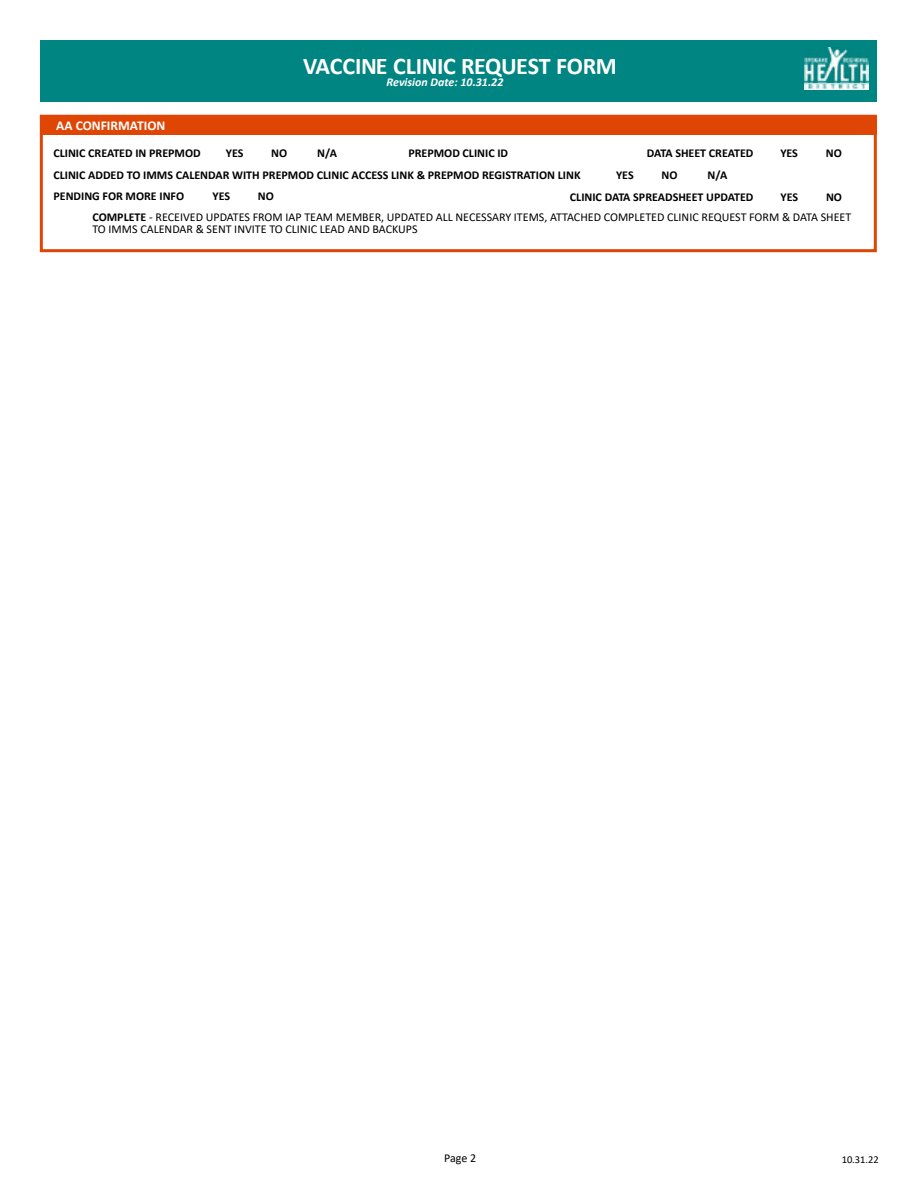
<style>
.page{position:relative;width:918px;height:1188px;background:#fff}
.page>*{position:absolute;margin:0;border:0;box-sizing:border-box;transform-origin:0 0}
.t1{font:700 24px "Calibri";letter-spacing:-.02em;color:#fff}
.t2{font:700 13.5px "Calibri";color:#fff}
.t3{font:12px/20.2px "Calibri";color:#000}
.t4{font:700 12px/21.9px "Calibri";color:#000}
.t5{font:italic 700 12px "Calibri";color:#fff}
.t6{font:10.5px "Calibri";color:#000}
.s1{font-weight:700}
</style>
<div class="page">
<div style="left:40px;top:40px;width:838px;height:62px;background:#008582"></div>
<img style="left:804px;top:48px;width:64px;height:42px">
<div style="left:41px;top:116px;width:836px;height:19px;background:#df4505"></div>
<div style="left:40px;top:115px;width:837px;height:137px;border:3px solid #df4505"></div>
<p class="t2" style="left:56px;top:116px;width:111px">AA CONFIRMATION</p>
<h1 class="t1" style="left:303px;top:49px;width:315px">VACCINE CLINIC REQUEST FORM</h1>
<p class="t5" style="left:387px;top:74px;width:118px">Revision Date: 10.31.22</p>
<p class="t4" style="left:226px;top:142px;width:19px">YES</p>
<p class="t4" style="left:271px;top:142px;width:18px">NO</p>
<p class="t4" style="left:317px;top:142px;width:21px">N/A</p>
<p class="t4" style="left:53px;top:142px;width:149px">CLINIC CREATED IN PREPMOD</p>
<p class="t4" style="left:53px;top:142px;width:529px;text-indent:355px">PREPMOD CLINIC ID<br>CLINIC ADDED TO IMMS CALENDAR WITH PREPMOD CLINIC ACCESS LINK &amp; PREPMOD REGISTRATION LINK</p>
<p class="t4" style="left:647px;top:142px;width:108px">DATA SHEET CREATED</p>
<p class="t4" style="left:53px;top:185px;width:132px">PENDING FOR MORE INFO</p>
<p class="t4" style="left:780px;top:142px;width:19px">YES</p>
<p class="t4" style="left:826px;top:142px;width:18px">NO</p>
<p class="t4" style="left:616px;top:164px;width:19px">YES</p>
<p class="t4" style="left:662px;top:164px;width:18px">NO</p>
<p class="t4" style="left:708px;top:164px;width:21px">N/A</p>
<p class="t4" style="left:213px;top:185px;width:19px">YES</p>
<p class="t4" style="left:258px;top:185px;width:18px">NO</p>
<p class="t4" style="left:781px;top:186px;width:19px">YES</p>
<p class="t4" style="left:826px;top:186px;width:18px">NO</p>
<p class="t3" style="left:92px;top:187px;width:760px;text-indent:477px"><span class="s1">CLINIC DATA SPREADSHEET UPDATED<br>COMPLETE</span> - RECEIVED UPDATES FROM IAP TEAM MEMBER, UPDATED ALL NECESSARY ITEMS, ATTACHED COMPLETED CLINIC REQUEST FORM &amp; DATA SHEET</p>
<p class="t3" style="left:92px;top:219px;width:327px">TO IMMS CALENDAR &amp; SENT INVITE TO CLINIC LEAD AND BACKUPS</p>
<p class="t3" style="left:444px;top:1147px;width:34px">Page 2</p>
<p class="t6" style="left:842px;top:1152px;width:39px">10.31.22</p>
</div>
